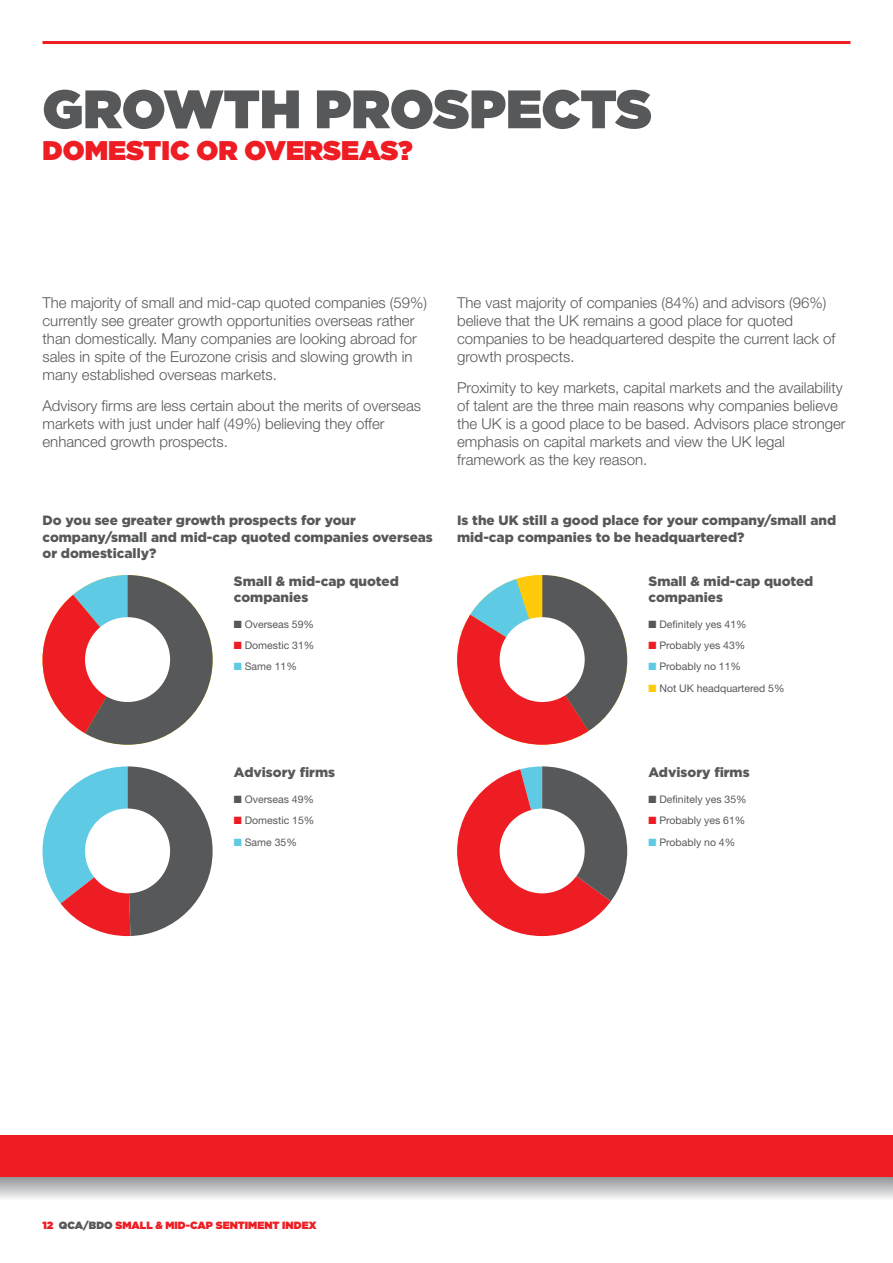
<style>
.page{position:relative;width:893px;height:1263px;background:#fff}
.page>*{position:absolute;margin:0;border:0;box-sizing:border-box;transform-origin:0 0}
.t1{font:900 54px "Gotham";color:#57585a}
.t2{font:900 27px "Gotham";color:#ee1d23}
.t3{font:300 15px/18px "Helvetica Neue";color:#57585a}
.t4{font:900 13.5px/16.2px "Gotham";color:#57585a}
.t5{font:10.5px "Helvetica Neue";color:#57585a}
.t6{font:900 10.5px "Gotham";color:#ee1d23}
.s1{color:#ee1d23}
.s2{color:#5fcae3}
.s3{color:#feca0a}
.s4{color:#57585a}
</style>
<div class="page">
<hr style="left:43px;top:41px;width:807px;height:3px;background:#ee1d23">
<div style="left:0;top:1135px;width:893px;height:43px;background:#ee1d23"></div>
<svg style="left:43px;top:575px;width:170px;height:170px"></svg>
<div style="left:85px;top:617px;width:85px;height:85px;background:#fff;border-radius:50%"></div>
<svg style="left:43px;top:766px;width:170px;height:170px"></svg>
<div style="left:85px;top:808px;width:85px;height:85px;background:#fff;border-radius:50%"></div>
<svg style="left:457px;top:575px;width:170px;height:170px"></svg>
<div style="left:500px;top:617px;width:85px;height:85px;background:#fff;border-radius:50%"></div>
<svg style="left:457px;top:766px;width:170px;height:170px"></svg>
<div style="left:500px;top:808px;width:85px;height:85px;background:#fff;border-radius:50%"></div>
<h1 class="t1" style="left:43px;top:90px;width:611px">GROWTH PROSPECTS</h1>
<h2 class="t2" style="left:43px;top:141px;width:372px">DOMESTIC OR OVERSEAS?</h2>
<p class="t3" style="left:43px;top:295px;width:386px">The majority of small and mid-cap quoted companies (59%) currently see greater growth opportunities overseas rather than domestically. Many companies are looking abroad for sales in spite of the Eurozone crisis and slowing growth in many established overseas markets.</p>
<p class="t3" style="left:43px;top:398px;width:380px">Advisory firms are less certain about the merits of overseas markets with just under half (49%) believing they offer enhanced growth prospects.</p>
<p class="t4" style="left:43px;top:514px;width:392px">do you see greater growth prospects for your company/small and mid-cap quoted companies overseas or domestically?</p>
<p class="t4" style="left:234px;top:574px;width:166px">small &amp; mid-cap quoted companies</p>
<p class="t5" style="left:234px;top:621px;width:82px">■ Overseas 59%</p>
<p class="t5" style="left:234px;top:642px;width:82px"><span class="s1">■</span> Domestic 31%</p>
<p class="t5" style="left:234px;top:663px;width:64px"><span class="s2">■</span> Same 11%</p>
<p class="t3" style="left:457px;top:295px;width:380px">The vast majority of companies (84%) and advisors (96%) believe that the UK remains a good place for quoted companies to be headquartered despite the current lack of growth prospects.</p>
<p class="t3" style="left:457px;top:380px;width:390px">Proximity to key markets, capital markets and the availability of talent are the three main reasons why companies believe the UK is a good place to be based. Advisors place stronger emphasis on capital markets and view the UK legal framework as the key reason.</p>
<p class="t4" style="left:457px;top:514px;width:381px">is the uk still a good place for your company/small and mid-cap companies to be headquartered?</p>
<p class="t4" style="left:649px;top:574px;width:166px">small &amp; mid-cap quoted companies</p>
<p class="t5" style="left:649px;top:621px;width:100px">■ Definitely yes 41%</p>
<p class="t5" style="left:649px;top:642px;width:98px"><span class="s1">■</span> Probably yes 43%</p>
<p class="t5" style="left:649px;top:663px;width:94px"><span class="s2">■</span> Probably no 11%</p>
<p class="t5" style="left:649px;top:684px;width:138px"><span class="s3">■</span> Not UK headquartered 5%</p>
<p class="t4" style="left:234px;top:765px;width:103px">advisory firms</p>
<p class="t5" style="left:234px;top:796px;width:82px">■ Overseas 49%</p>
<p class="t5" style="left:234px;top:817px;width:82px"><span class="s1">■</span> Domestic 15%</p>
<p class="t5" style="left:234px;top:838px;width:64px"><span class="s2">■</span> Same 35%</p>
<p class="t4" style="left:649px;top:765px;width:103px">advisory firms</p>
<p class="t5" style="left:649px;top:796px;width:100px">■ Definitely yes 35%</p>
<p class="t5" style="left:649px;top:817px;width:98px"><span class="s1">■</span> Probably yes 61%</p>
<p class="t5" style="left:649px;top:838px;width:88px"><span class="s2">■</span> Probably no 4%</p>
<p class="t6" style="left:43px;top:1221px;width:275px">12 <span class="s4">QCA/BDO</span> SMALL &amp; MID-CAP SENTIMENT INDEX</p>
</div>
